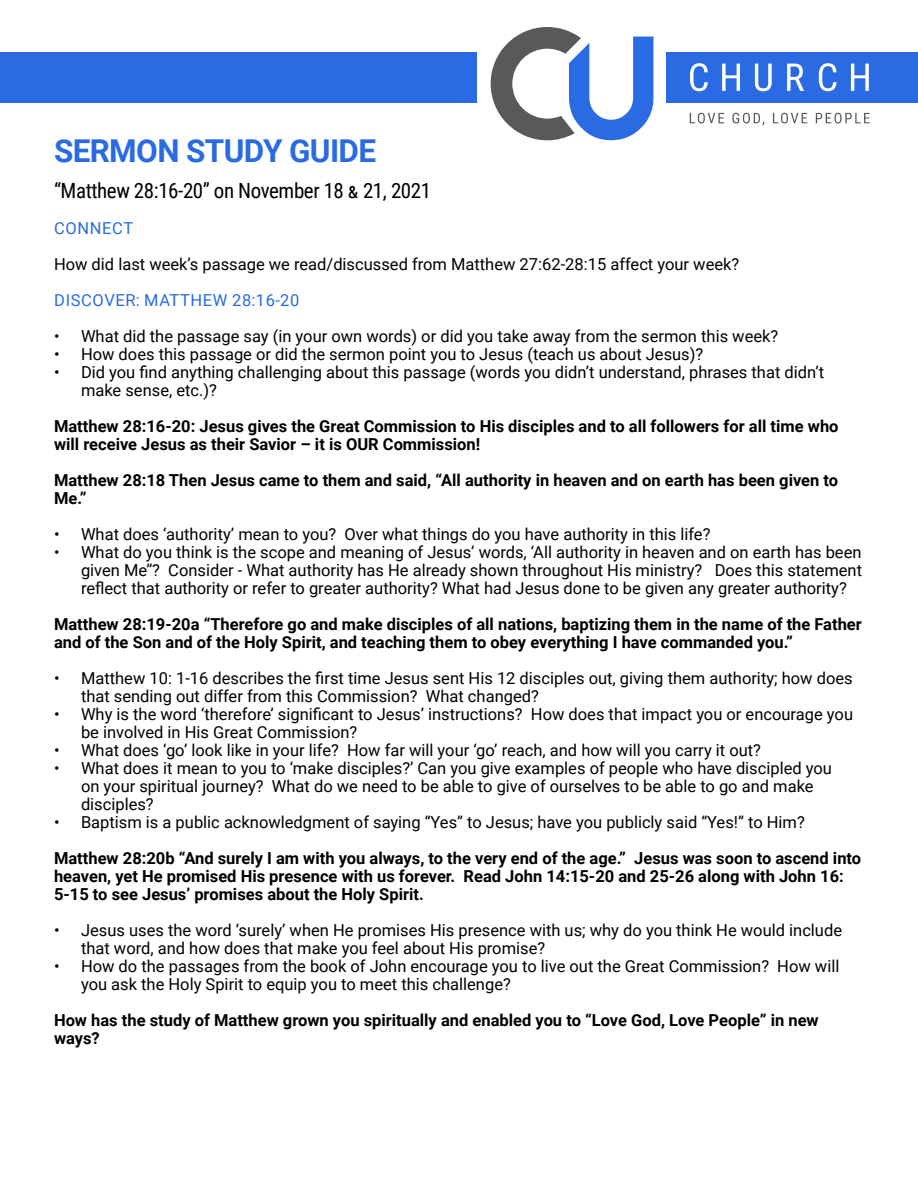
<style>
.page{position:relative;width:918px;height:1188px;background:#fff}
.page>*{position:absolute;margin:0;border:0;box-sizing:border-box;transform-origin:0 0}
.t1{font:700 31.5px "Roboto";letter-spacing:-.02em;color:#2a6be3}
.t2{font:21px "Roboto Condensed";letter-spacing:-.02em;color:#000}
.t3{font:16.5px/18px "Roboto";color:#000}
.t4{font:700 16.5px/18px "Roboto";color:#000}
.t5{font:16.5px "Roboto";letter-spacing:.035em;color:#2a6be3}
</style>
<div class="page">
<div style="left:666px;top:52px;width:252px;height:50px;background:#2a6be3"></div>
<svg style="left:491px;top:27px;width:162px;height:113px"></svg>
<svg style="left:690px;top:63px;width:18px;height:28px"></svg>
<svg style="left:722px;top:64px;width:18px;height:27px"></svg>
<svg style="left:755px;top:64px;width:17px;height:27px"></svg>
<svg style="left:787px;top:64px;width:17px;height:27px"></svg>
<svg style="left:819px;top:63px;width:18px;height:28px"></svg>
<svg style="left:851px;top:64px;width:18px;height:27px"></svg>
<svg style="left:690px;top:113px;width:34px;height:10px"></svg>
<svg style="left:732px;top:113px;width:32px;height:12px"></svg>
<svg style="left:773px;top:113px;width:34px;height:10px"></svg>
<svg style="left:816px;top:113px;width:54px;height:10px"></svg>
<div style="left:0;top:52px;width:477px;height:50px;background:#2a6be3"></div>
<h1 class="t1" style="left:54px;top:129px;width:324px">SERMON STUDY GUIDE</h1>
<p class="t2" style="left:54px;top:176px;width:379px">“Matthew 28:16-20” on November 18 &amp; 21, 2021</p>
<p class="t5" style="left:54px;top:217px;width:81px">CONNECT</p>
<p class="t3" style="left:54px;top:255px;width:687px">How did last week’s passage we read/discussed from Matthew 27:62-28:15 affect your week?</p>
<p class="t5" style="left:54px;top:289px;width:246px">DISCOVER: MATTHEW 28:16-20</p>
<p class="t3" style="left:54px;top:327px;width:726px">• What did the passage say (in your own words) or did you take away from the sermon this week?</p>
<p class="t3" style="left:54px;top:345px;width:651px">• How does this passage or did the sermon point you to Jesus (teach us about Jesus)?</p>
<p class="t3" style="left:81px;top:363px;width:745px;text-indent:-27px">• Did you find anything challenging about this passage (words you didn’t understand, phrases that didn’t make sense, etc.)?</p>
<p class="t4" style="left:54px;top:417px;width:786px">Matthew 28:16-20: Jesus gives the Great Commission to His disciples and to all followers for all time who will receive Jesus as their Savior – it is OUR Commission!</p>
<p class="t4" style="left:54px;top:471px;width:786px">Matthew 28:18 Then Jesus came to them and said, “All authority in heaven and on earth has been given to<br>Me.”</p>
<p class="t3" style="left:54px;top:525px;width:658px">• What does ‘authority’ mean to you? Over what things do you have authority in this life?</p>
<p class="t3" style="left:81px;top:543px;width:783px;text-align:justify;text-indent:-27px">• What do you think is the scope and meaning of Jesus’ words, ‘All authority in heaven and on earth has been given Me’’? Consider - What authority has He already shown throughout His ministry? Does this statement reflect that authority or refer to greater authority? What had Jesus done to be given any greater authority?</p>
<p class="t4" style="left:54px;top:615px;width:809px">Matthew 28:19-20a “Therefore go and make disciples of all nations, baptizing them in the name of the Father and of the Son and of the Holy Spirit, and teaching them to obey everything I have commanded you.”</p>
<p class="t3" style="left:81px;top:669px;width:773px;text-indent:-27px">• Matthew 10: 1-16 describes the first time Jesus sent His 12 disciples out, giving them authority; how does that sending out differ from this Commission? What changed?</p>
<p class="t3" style="left:81px;top:705px;width:774px;text-indent:-27px">• Why is the word ‘therefore’ significant to Jesus’ instructions? How does that impact you or encourage you be involved in His Great Commission?</p>
<p class="t3" style="left:54px;top:741px;width:709px">• What does ‘go’ look like in your life? How far will your ‘go’ reach, and how will you carry it out?</p>
<p class="t3" style="left:81px;top:759px;width:753px;text-indent:-27px">• What does it mean to you to ‘make disciples?’ Can you give examples of people who have discipled you on your spiritual journey? What do we need to be able to give of ourselves to be able to go and make disciples?</p>
<p class="t3" style="left:54px;top:813px;width:752px">• Baptism is a public acknowledgment of saying “Yes” to Jesus; have you publicly said “Yes!” to Him?</p>
<p class="t4" style="left:54px;top:849px;width:809px">Matthew 28:20b “And surely I am with you always, to the very end of the age.” Jesus was soon to ascend into heaven, yet He promised His presence with us forever. Read John 14:15-20 and 25-26 along with John 16:<br>5-15 to see Jesus’ promises about the Holy Spirit.</p>
<p class="t3" style="left:81px;top:921px;width:763px;text-indent:-27px">• Jesus uses the word ‘surely’ when He promises His presence with us; why do you think He would include that word, and how does that make you feel about His promise?</p>
<p class="t3" style="left:81px;top:957px;width:760px;text-indent:-27px">• How do the passages from the book of John encourage you to live out the Great Commission? How will you ask the Holy Spirit to equip you to meet this challenge?</p>
<p class="t4" style="left:54px;top:1011px;width:766px">How has the study of Matthew grown you spiritually and enabled you to “Love God, Love People” in new ways?</p>
</div>
